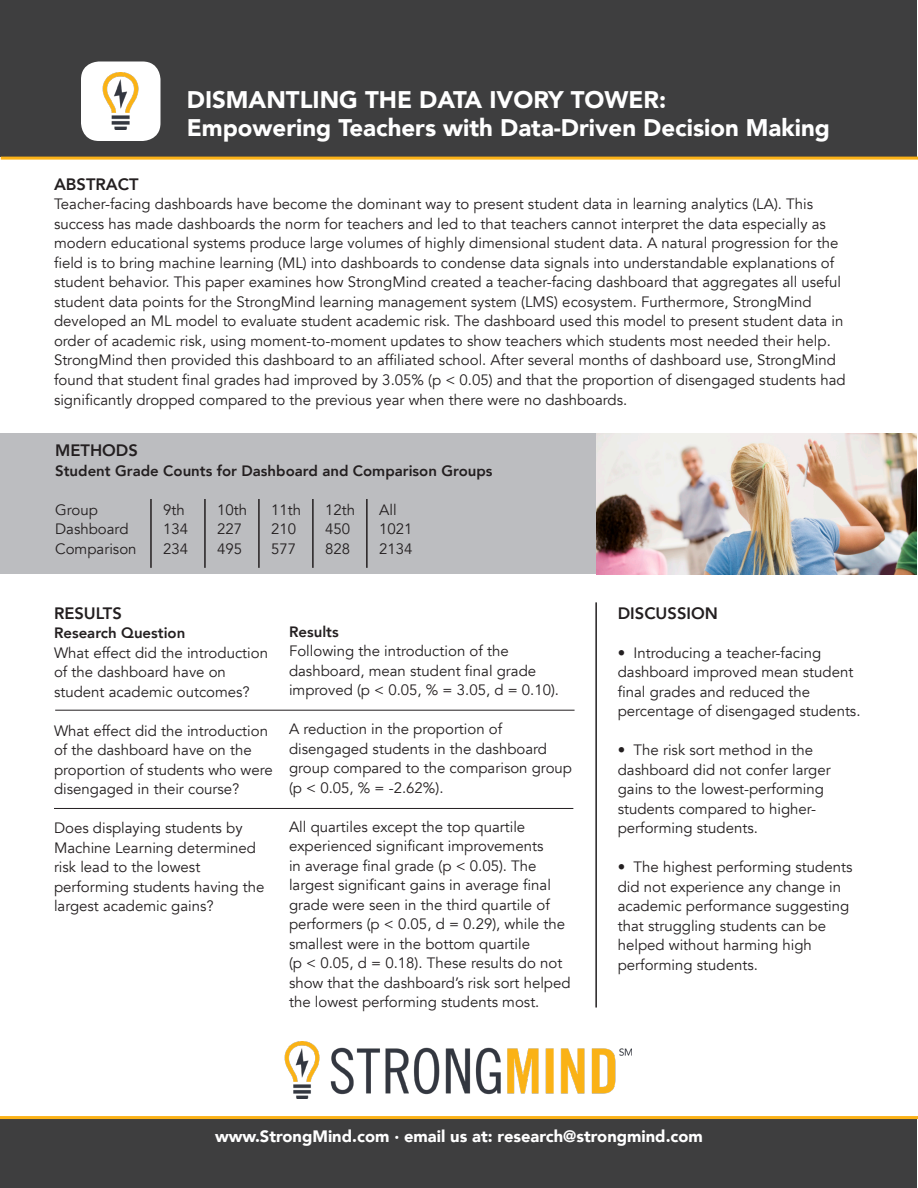
<style>
.page{position:relative;width:918px;height:1188px;background:#fff}
.page>*{position:absolute;margin:0;border:0;box-sizing:border-box;transform-origin:0 0}
.t1{font:900 24px "Avenir";color:#fff}
.t2{font:900 16.5px "Avenir";color:#fff}
.t3{font:800 16.5px "Avenir";color:#231f20}
.t4{font:15px/19.5px "Avenir";color:#231f20}
.t5{font:800 15px "Avenir";color:#231f20}
</style>
<div class="page">
<div style="left:0;top:433px;width:597px;height:141px;background:#bcbdc0"></div>
<div style="left:1px;top:1119px;width:916px;height:69px;background:#3e3e3f"></div>
<hr style="left:0;top:1116px;width:918px;height:3px;background:#fbb217">
<div style="left:0;top:0;width:916px;height:157px;background:#3e3e3f"></div>
<hr style="left:1px;top:157px;width:917px;height:3px;background:#fbb217">
<img style="left:285px;top:1041px;width:347px;height:58px">
<div style="left:81px;top:62px;width:79px;height:79px;background:#fff;border-radius:18px"></div>
<img style="left:103px;top:72px;width:36px;height:58px">
<hr style="left:150px;top:499px;width:2px;height:69px;background:#231f20">
<hr style="left:204px;top:499px;width:2px;height:69px;background:#231f20">
<hr style="left:258px;top:499px;width:2px;height:69px;background:#231f20">
<hr style="left:312px;top:499px;width:2px;height:69px;background:#231f20">
<hr style="left:366px;top:499px;width:2px;height:69px;background:#231f20">
<hr style="left:595px;top:602px;width:2px;height:406px;background:#231f20">
<hr style="left:55px;top:710px;width:520px;height:1px;background:#231f20">
<hr style="left:54px;top:808px;width:519px;height:1px;background:#231f20">
<img style="left:597px;top:433px;width:319px;height:141px">
<p class="t1" style="left:187px;top:79px;width:481px">DISMANTLING THE DATA IVORY TOWER:</p>
<p class="t1" style="left:187px;top:108px;width:645px">Empowering Teachers with Data-Driven Decision Making</p>
<p class="t3" style="left:54px;top:171px;width:86px">ABSTRACT</p>
<p class="t4" style="left:54px;top:195px;width:793px">Teacher-facing dashboards have become the dominant way to present student data in learning analytics (LA). This success has made dashboards the norm for teachers and led to that teachers cannot interpret the data especially as modern educational systems produce large volumes of highly dimensional student data. A natural progression for the field is to bring machine learning (ML) into dashboards to condense data signals into understandable explanations of student behavior. This paper examines how StrongMind created a teacher-facing dashboard that aggregates all useful student data points for the StrongMind learning management system (LMS) ecosystem. Furthermore, StrongMind developed an ML model to evaluate student academic risk. The dashboard used this model to present student data in order of academic risk, using moment-to-moment updates to show teachers which students most needed their help.<br>StrongMind then provided this dashboard to an affiliated school. After several months of dashboard use, StrongMind found that student final grades had improved by 3.05% (p &lt; 0.05) and that the proportion of disengaged students had significantly dropped compared to the previous year when there were no dashboards.</p>
<p class="t3" style="left:55px;top:438px;width:84px">METHODS</p>
<p class="t5" style="left:55px;top:459px;width:439px">Student Grade Counts for Dashboard and Comparison Groups</p>
<p class="t4" style="left:55px;top:500px;width:44px">Group</p>
<p class="t4" style="left:163px;top:500px;width:23px">9th</p>
<p class="t4" style="left:217px;top:500px;width:31px">10th</p>
<p class="t4" style="left:271px;top:500px;width:31px">11th</p>
<p class="t4" style="left:325px;top:500px;width:31px">12th</p>
<p class="t4" style="left:379px;top:500px;width:19px">All</p>
<p class="t4" style="left:55px;top:520px;width:75px">Dashboard</p>
<p class="t4" style="left:163px;top:520px;width:27px">134</p>
<p class="t4" style="left:217px;top:520px;width:27px">227</p>
<p class="t4" style="left:271px;top:520px;width:27px">210</p>
<p class="t4" style="left:325px;top:520px;width:27px">450</p>
<p class="t4" style="left:379px;top:520px;width:35px">1021</p>
<p class="t4" style="left:55px;top:539px;width:83px">Comparison</p>
<p class="t4" style="left:163px;top:539px;width:27px">234</p>
<p class="t4" style="left:217px;top:539px;width:27px">495</p>
<p class="t4" style="left:271px;top:539px;width:27px">577</p>
<p class="t4" style="left:325px;top:539px;width:27px">828</p>
<p class="t4" style="left:379px;top:539px;width:35px">2134</p>
<p class="t3" style="left:54px;top:600px;width:69px">RESULTS</p>
<p class="t5" style="left:54px;top:622px;width:133px">Research Question</p>
<p class="t4" style="left:54px;top:643px;width:216px">What effect did the introduction of the dashboard have on student academic outcomes?</p>
<p class="t4" style="left:54px;top:721px;width:220px">What effect did the introduction of the dashboard have on the proportion of students who were disengaged in their course?</p>
<p class="t4" style="left:54px;top:819px;width:212px">Does displaying students by<br>Machine Learning determined risk lead to the lowest performing students having the largest academic gains?</p>
<p class="t5" style="left:289px;top:620px;width:51px">Results</p>
<p class="t4" style="left:289px;top:642px;width:272px">Following the introduction of the dashboard, mean student final grade improved (p &lt; 0.05, % = 3.05, d = 0.10).</p>
<p class="t4" style="left:289px;top:720px;width:285px">A reduction in the proportion of disengaged students in the dashboard group compared to the comparison group (p &lt; 0.05, % = -2.62%).</p>
<p class="t4" style="left:289px;top:817px;width:278px">All quartiles except the top quartile experienced significant improvements<br>in average final grade (p &lt; 0.05). The largest significant gains in average final grade were seen in the third quartile of performers (p &lt; 0.05, d = 0.29), while the smallest were in the bottom quartile</p>
<p class="t4" style="left:289px;top:954px;width:283px">(p &lt; 0.05, d = 0.18). These results do not show that the dashboard’s risk sort helped the lowest performing students most.</p>
<p class="t3" style="left:618px;top:600px;width:102px">DISCUSSION</p>
<p class="t4" style="left:618px;top:643px;width:244px">• Introducing a teacher-facing dashboard improved mean student final grades and reduced the percentage of disengaged students.</p>
<p class="t4" style="left:618px;top:741px;width:215px">• The risk sort method in the dashboard did not confer larger gains to the lowest-performing students compared to higher&shy;performing students.</p>
<p class="t4" style="left:618px;top:858px;width:236px">• The highest performing students did not experience any change in academic performance suggesting that struggling students can be helped without harming high performing students.</p>
<p class="t2" style="left:215px;top:1122px;width:489px">www.StrongMind.com · email us at: research@strongmind.com</p>
</div>
